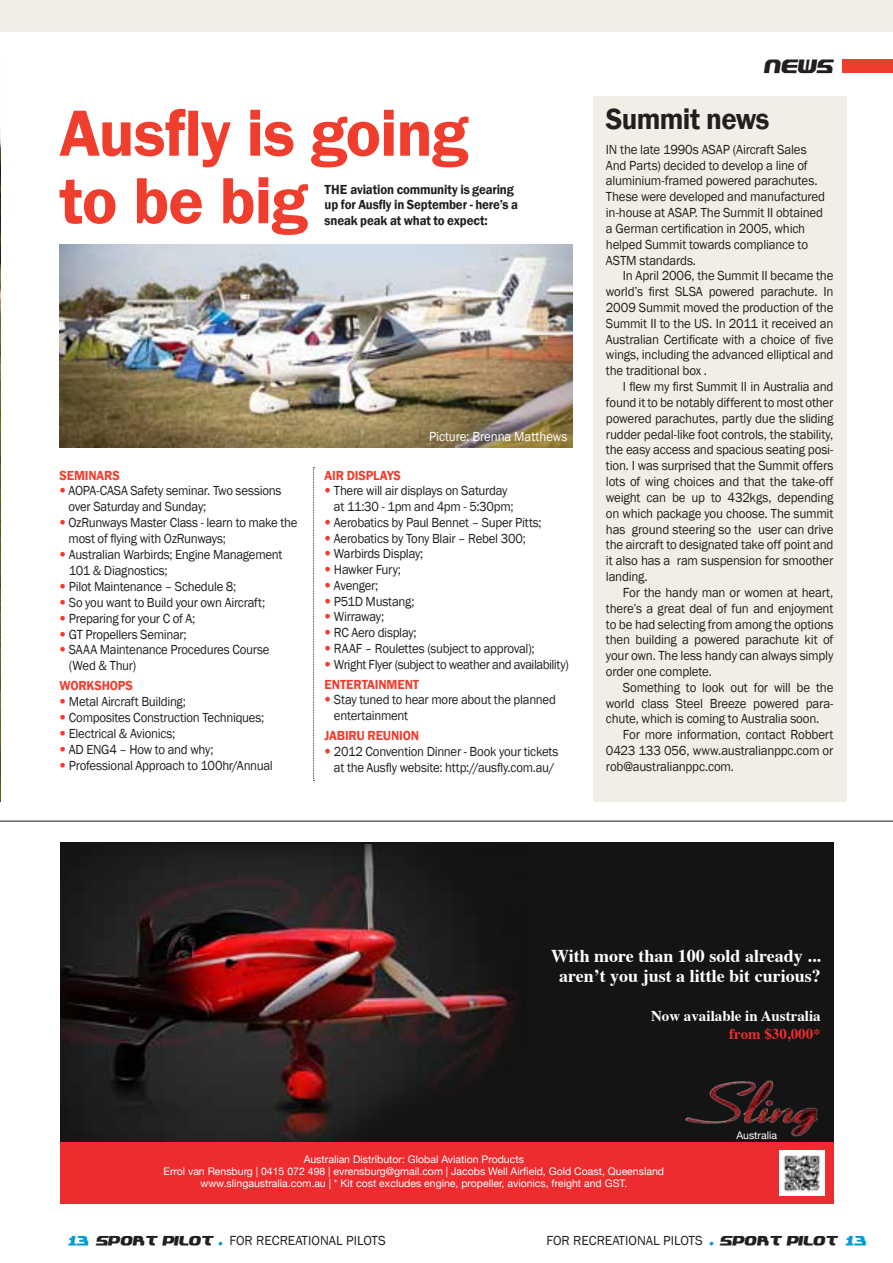
<style>
.page{position:relative;width:893px;height:1263px;background:#fff}
.page>*{position:absolute;margin:0;border:0;box-sizing:border-box;transform-origin:0 0}
.t1{font:600 67.5px/67.5px "Franklin Gothic";letter-spacing:-.02em;color:#ef3e2e}
.t2{font:600 30px "Franklin Gothic";letter-spacing:-.025em;color:#231f20;scale:.96 1}
.t3{font:700 18px/19.5px "Times";color:#fff;text-align:center}
.t4{font:700 15px/18px "Times";color:#fff;text-align:right}
.news_body{font:15px "Plastique";color:#231f20;scale:.95 1}
.t5{font:13.5px/15.8px "Franklin Gothic";letter-spacing:-.02em;color:#231f20;text-align:justify;scale:.96 1}
.t6{font:13.5px/15.9px "Franklin Gothic";letter-spacing:-.02em;color:#231f20;scale:.95 1}
.t7{font:600 13.5px/15.8px "Franklin Gothic";letter-spacing:-.015em;color:#231f20}
.t8{font:13.5px "Franklin Gothic";color:#231f20}
.t9{font:600 13.5px "Franklin Gothic";letter-spacing:-.015em;color:#ef3e2e;scale:.95 1}
.t10{font:13.5px "Franklin Gothic";letter-spacing:-.005em;color:#fff;scale:.95 1}
.t11{font:10.5px/12px "Helvetica Neue";color:#fff;text-align:center}
.s1{font-family:"Helvetica Neue";color:#ef3e2e}
.s2{color:#ed2c2f}
.s3{font-family:"Plastique";font-size:10.5px;color:#009cd5}
.s4{font-family:"Plastique";font-size:10.5px}
</style>
<div class="page">
<img style="left:0;top:129px;width:1px;height:672px">
<hr style="left:0;top:821px;width:893px;height:1px;background:#231f20">
<div style="left:842px;top:60px;width:51px;height:13px;background:#ef3e2e"></div>
<div style="left:0;top:0;width:893px;height:31px;background:#f1eee5"></div>
<div style="left:593px;top:96px;width:254px;height:705px;background:#f1eee5"></div>
<div style="left:60px;top:842px;width:773px;height:361px;background:#141414"></div>
<img style="left:60px;top:844px;width:456px;height:298px">
<div style="left:60px;top:1142px;width:773px;height:61px;background:#ed2c2f"></div>
<img style="left:685px;top:1081px;width:133px;height:55px">
<img style="left:780px;top:1151px;width:45px;height:45px">
<img style="left:60px;top:244px;width:513px;height:203px">
<svg style="left:313px;top:467px;width:2px;height:314px"></svg>
<p class="t1" style="left:60px;top:100px;width:410px">Ausfly is going to be big</p>
<p class="t7" style="left:325px;top:181px;width:195px">THE aviation community is gearing up for Ausfly in September - here’s a sneak peak at what to expect:</p>
<p class="t9" style="left:60px;top:467px;width:65px">SEMINARS</p>
<p class="t6" style="left:68px;top:483px;width:226px;text-indent:-9px"><span class="s1">•</span> AOPA-CASA Safety seminar. Two sessions over Saturday and Sunday;</p>
<p class="t6" style="left:69px;top:515px;width:243px;text-indent:-9px"><span class="s1">•</span> OzRunways Master Class - learn to make the most of flying with OzRunways;</p>
<p class="t6" style="left:69px;top:547px;width:226px;text-indent:-9px"><span class="s1">•</span> Australian Warbirds; Engine Management<br>101 &amp; Diagnostics;</p>
<p class="t6" style="left:60px;top:579px;width:188px"><span class="s1">•</span> Pilot Maintenance – Schedule 8;</p>
<p class="t6" style="left:60px;top:594px;width:218px"><span class="s1">•</span> So you want to Build your own Aircraft;</p>
<p class="t6" style="left:60px;top:610px;width:145px"><span class="s1">•</span> Preparing for your C of A;</p>
<p class="t6" style="left:60px;top:626px;width:135px"><span class="s1">•</span> GT Propellers Seminar;</p>
<p class="t6" style="left:69px;top:642px;width:213px;text-indent:-9px"><span class="s1">•</span> SAAA Maintenance Procedures Course (Wed &amp; Thur)</p>
<p class="t9" style="left:60px;top:678px;width:79px">WORKSHOPS</p>
<p class="t6" style="left:60px;top:694px;width:135px"><span class="s1">•</span> Metal Aircraft Building;</p>
<p class="t6" style="left:60px;top:710px;width:217px"><span class="s1">•</span> Composites Construction Techniques;</p>
<p class="t6" style="left:60px;top:726px;width:123px"><span class="s1">•</span> Electrical &amp; Avionics;</p>
<p class="t6" style="left:60px;top:742px;width:164px"><span class="s1">•</span> AD ENG4 – How to and why;</p>
<p class="t6" style="left:60px;top:758px;width:226px"><span class="s1">•</span> Professional Approach to 100hr/Annual</p>
<p class="t10" style="left:429px;top:428px;width:147px">Picture: Brenna Matthews</p>
<p class="t9" style="left:325px;top:467px;width:82px">AIR DISPLAYS</p>
<p class="t6" style="left:334px;top:483px;width:191px;text-indent:-9px"><span class="s1">•</span> There will air displays on Saturday at 11:30 - 1pm and 4pm - 5:30pm;</p>
<p class="t6" style="left:325px;top:515px;width:230px"><span class="s1">•</span> Aerobatics by Paul Bennet – Super Pitts;</p>
<p class="t6" style="left:325px;top:530px;width:213px"><span class="s1">•</span> Aerobatics by Tony Blair – Rebel 300;</p>
<p class="t6" style="left:325px;top:546px;width:106px"><span class="s1">•</span> Warbirds Display;</p>
<p class="t6" style="left:325px;top:562px;width:82px"><span class="s1">•</span> Hawker Fury;</p>
<p class="t6" style="left:325px;top:578px;width:58px"><span class="s1">•</span> Avenger;</p>
<p class="t6" style="left:325px;top:593px;width:96px"><span class="s1">•</span> P51D Mustang;</p>
<p class="t6" style="left:325px;top:609px;width:64px"><span class="s1">•</span> Wirraway;</p>
<p class="t6" style="left:325px;top:625px;width:99px"><span class="s1">•</span> RC Aero display;</p>
<p class="t6" style="left:325px;top:641px;width:223px"><span class="s1">•</span> RAAF – Roulettes (subject to approval);</p>
<p class="t6" style="left:325px;top:656px;width:259px"><span class="s1">•</span> Wright Flyer (subject to weather and availability)</p>
<p class="t9" style="left:325px;top:676px;width:101px">ENTERTAINMENT</p>
<p class="t6" style="left:334px;top:692px;width:235px;text-indent:-9px"><span class="s1">•</span> Stay tuned to hear more about the planned entertainment</p>
<p class="t9" style="left:325px;top:727px;width:101px">JABIRU REUNION</p>
<p class="t6" style="left:325px;top:744px;width:248px;text-align:center"><span class="s1">•</span> 2012 Convention Dinner - Book your tickets at the Ausfly website: http://ausfly.com.au/</p>
<p class="news_body" style="left:764px;top:59px;width:74px">NEWS</p>
<p class="t2" style="left:606px;top:101px;width:172px">Summit news</p>
<p class="t5" style="left:606px;top:142px;width:230px;text-align:left">IN the late 1990s ASAP (Aircraft Sales And Parts) decided to develop a line of aluminium-framed powered parachutes.<br>These were developed and manufactured in-house at ASAP. The Summit II obtained a German certification in 2005, which helped Summit towards compliance to ASTM standards.</p>
<p class="t5" style="left:606px;top:268px;width:239px;text-indent:17px">In April 2006, the Summit II became the world’s first SLSA powered parachute. In 2009 Summit moved the production of the Summit II to the US. In 2011 it received an Australian Certificate with a choice of five wings, including the advanced elliptical and the traditional box .</p>
<p class="t5" style="left:606px;top:379px;width:239px;text-indent:17px">I flew my first Summit II in Australia and found it to be notably different to most other powered parachutes, partly due the sliding rudder pedal-like foot controls, the stability, the easy access and spacious seating posi&shy;tion. I was surprised that the Summit offers lots of wing choices and that the take-off weight can be up to 432kgs, depending on which package you choose. The summit has ground steering so the user can drive the aircraft to designated take off point and it also has a ram suspension for smoother landing.</p>
<p class="t5" style="left:606px;top:585px;width:238px;text-indent:17px">For the handy man or women at heart, there’s a great deal of fun and enjoyment to be had selecting from among the options then building a powered parachute kit of your own. The less handy can always simply order one complete.</p>
<p class="t5" style="left:606px;top:680px;width:238px;text-indent:17px">Something to look out for will be the world class Steel Breeze powered para&shy;chute, which is coming to Australia soon.</p>
<p class="t5" style="left:606px;top:727px;width:238px;text-indent:17px">For more information, contact Robbert 0423 133 056, www.australianppc.com or rob@australianppc.com.</p>
<p class="t3" style="left:551px;top:944px;width:271px">With more than 100 sold already ... aren’t you just a little bit curious?</p>
<p class="t4" style="left:651px;top:1005px;width:171px">Now available in Australia <span class="s2">from $30,000*</span></p>
<p class="t11" style="left:164px;top:1153px;width:502px">Australian Distributor: Global Aviation Products<br>Errol van Rensburg | 0415 072 498 | evrensburg@gmail.com | Jacobs Well Airfield, Gold Coast, Queensland www.slingaustralia.com.au | * Kit cost excludes engine, propeller, avionics, freight and GST.</p>
<p class="t11" style="left:736px;top:1128px;width:42px">Australia</p>
<p class="t8" style="left:69px;top:1232px;width:318px"><span class="s3">13</span> <span class="s4">SPORT PILOT</span> <span class="s3">.</span> FOR RECREATIONAL PILOTS</p>
<p class="t8" style="left:546px;top:1232px;width:322px">FOR RECREATIONAL PILOTS <span class="s3">.</span> <span class="s4">SPORT PILOT</span> <span class="s3">13</span></p>
</div>
